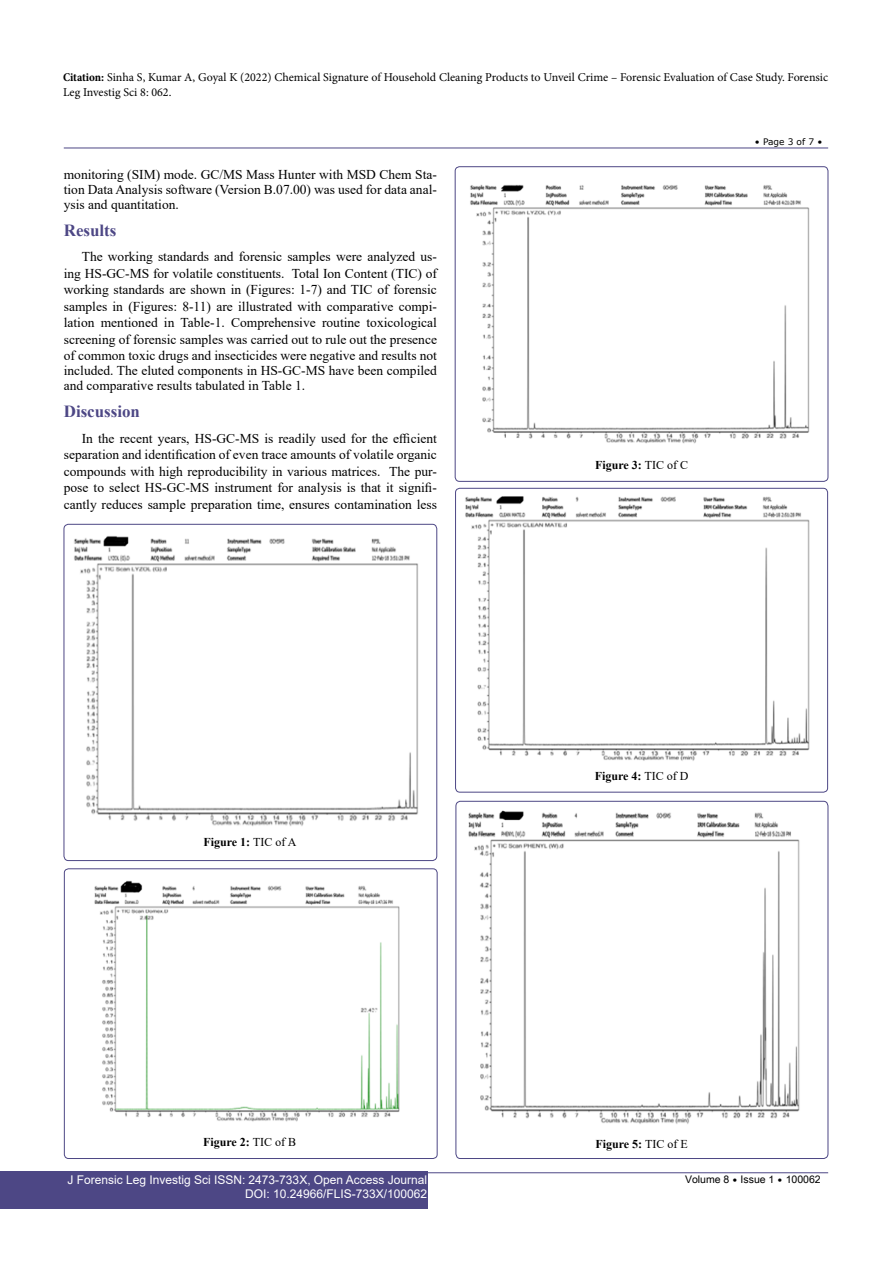
<style>
.page{position:relative;width:893px;height:1263px;background:#fff}
.page>*{position:absolute;margin:0;border:0;box-sizing:border-box;transform-origin:0 0}
.t1{font:700 16.95px "Times New Roman";color:#4d4785}
.t2{font:13.5px/16.5px "Times New Roman";color:#000;text-align:justify}
.t3{font:12px/15px "Minion Pro";color:#000}
.t4{font:12px/14.2px "Arial";color:#fff;text-align:right}
.t5{font:700 12px "Times New Roman";color:#000}
.t6{font:10.5px "Arial Unicode MS";color:#000}
.t7{font:9px "MS Reference Sans Serif";color:#000}
.s1{font-weight:700;font-stretch:condensed}
.s2{font-weight:400}
.s3{font-family:"MS Reference Sans Serif";font-size:9px}
</style>
<div class="page">
<hr style="left:64px;top:148px;width:764px;height:1px;background:#4d4785">
<hr style="left:64px;top:1172px;width:764px;height:1px;background:#4d4785">
<div style="left:0;top:1171px;width:427px;height:38px;background:#4d4785"></div>
<div style="left:64px;top:524px;width:373px;height:337px;border:1px solid #4d4785;border-radius:5px"></div>
<img style="left:74px;top:536px;width:344px;height:290px">
<div style="left:64px;top:869px;width:373px;height:290px;border:1px solid #4d4785;border-radius:4px"></div>
<img style="left:94px;top:880px;width:306px;height:242px">
<div style="left:455px;top:167px;width:373px;height:315px;border:1px solid #4d4785;border-radius:4px"></div>
<img style="left:470px;top:184px;width:340px;height:260px">
<div style="left:455px;top:488px;width:373px;height:304px;border:1px solid #4d4785;border-radius:4px"></div>
<img style="left:465px;top:496px;width:345px;height:265px">
<div style="left:456px;top:801px;width:372px;height:358px;border:1px solid #4d4785;border-radius:5px"></div>
<img style="left:468px;top:810px;width:332px;height:314px">
<p class="t3" style="left:63px;top:69px;width:767px"><span class="s1">Citation:</span> Sinha S, Kumar A, Goyal K (2022) Chemical Signature of Household Cleaning Products to Unveil Crime – Forensic Evaluation of Case Study. Forensic<br>Leg Investig Sci 8: 062.</p>
<p class="t7" style="left:755px;top:136px;width:69px">• Page 3 of 7 •</p>
<p class="t2" style="left:64px;top:166px;width:375px;line-height:15px">monitoring (SIM) mode. GC/MS Mass Hunter with MSD Chem Sta&shy;tion Data Analysis software (Version B.07.00) was used for data anal&shy;ysis and quantitation.</p>
<p class="t1" style="left:64px;top:218px;width:54px">Results</p>
<p class="t2" style="left:64px;top:248px;width:375px;text-indent:18px">The working standards and forensic samples were analyzed us&shy;ing HS-GC-MS for volatile constituents. Total Ion Content (TIC) of working standards are shown in (Figures: 1-7) and TIC of forensic samples in (Figures: 8-11) are illustrated with comparative compi&shy;lation mentioned in Table-1. Comprehensive routine toxicological screening of forensic samples was carried out to rule out the presence of common toxic drugs and insecticides were negative and results not</p>
<p class="t2" style="left:64px;top:363px;width:375px;line-height:15px">included. The eluted components in HS-GC-MS have been compiled and comparative results tabulated in Table 1.</p>
<p class="t1" style="left:64px;top:399px;width:78px">Discussion</p>
<p class="t2" style="left:64px;top:430px;width:375px;text-indent:18px">In the recent years, HS-GC-MS is readily used for the efficient separation and identification of even trace amounts of volatile organic compounds with high reproducibility in various matrices. The pur&shy;pose to select HS-GC-MS instrument for analysis is that it signifi&shy;cantly reduces sample preparation time, ensures contamination less</p>
<p class="t5" style="left:204px;top:834px;width:94px">Figure 1: <span class="s2">TIC of A</span></p>
<p class="t5" style="left:203px;top:1133px;width:94px">Figure 2: <span class="s2">TIC of B</span></p>
<p class="t5" style="left:595px;top:457px;width:94px">Figure 3: <span class="s2">TIC of C</span></p>
<p class="t5" style="left:595px;top:767px;width:95px">Figure 4: <span class="s2">TIC of D</span></p>
<p class="t5" style="left:595px;top:1135px;width:94px">Figure 5: <span class="s2">TIC of E</span></p>
<p class="t4" style="left:68px;top:1172px;width:361px">J Forensic Leg Investig Sci ISSN: 2473-733X, Open Access Journal<br>DOI: 10.24966/FLIS-733X/100062</p>
<p class="t6" style="left:685px;top:1172px;width:137px">Volume 8 <span class="s3">•</span> Issue 1 <span class="s3">•</span> 100062</p>
</div>
